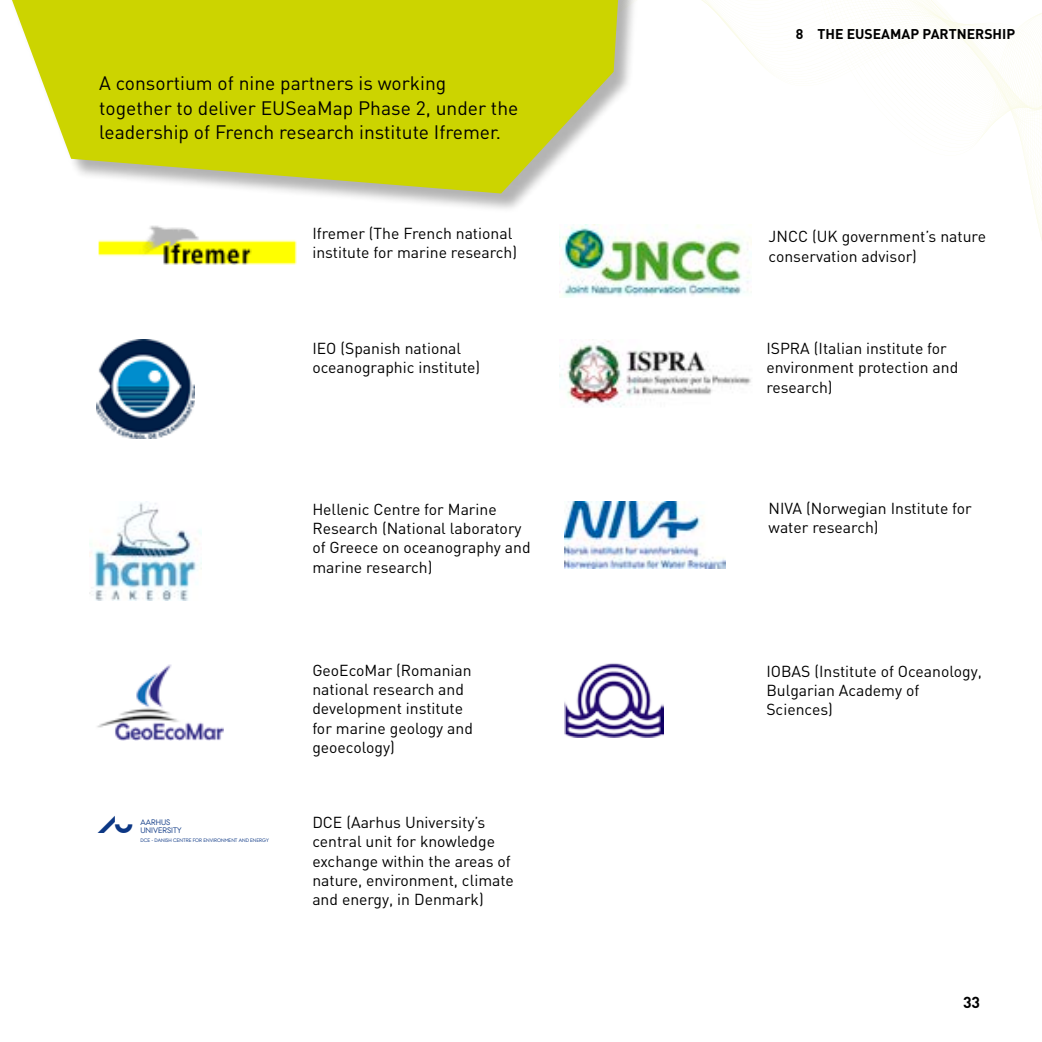
<style>
.page{position:relative;width:1042px;height:1042px;background:#fff}
.page>*{position:absolute;margin:0;border:0;box-sizing:border-box;transform-origin:0 0}
.body_copy_black{font:19.25px/24.5px "DIN";color:#000}
.t1{font:15.75px/19.2px "DIN";color:#000}
.t2{font:700 15.75px "DIN";color:#000}
.t3{font:700 14px "DIN";color:#000}
.t4{font:7.88px/8.6px "AU Passata";color:#0c3784}
.t5{font:5.08px "AU Passata";color:#0c3784}
.s1{font-family:"AU Peto";font-size:17.32px}
</style>
<div class="page">
<div style="left:6px;top:0;width:632px;height:212px;background:#000;opacity:.3"></div>
<svg style="left:12px;top:0;width:605px;height:193px;background:#d1d72a"></svg>
<img style="left:98px;top:225px;width:198px;height:40px">
<img style="left:96px;top:340px;width:99px;height:99px">
<img style="left:97px;top:664px;width:126px;height:77px">
<img style="left:90px;top:501px;width:111px;height:99px">
<img style="left:559px;top:224px;width:186px;height:73px">
<img style="left:559px;top:341px;width:192px;height:66px">
<img style="left:564px;top:501px;width:161px;height:67px">
<img style="left:564px;top:663px;width:99px;height:74px">
<svg style="left:617px;top:0;width:425px;height:285px"></svg>
<p class="body_copy_black" style="left:99px;top:71px;width:421px">A consortium of nine partners is working together to deliver EUSeaMap Phase 2, under the leadership of French research institute Ifremer.</p>
<p class="t1" style="left:312px;top:223px;width:206px">Ifremer (The French national institute for marine research)</p>
<p class="t1" style="left:312px;top:338px;width:169px">IEO (Spanish national oceanographic institute)</p>
<p class="t1" style="left:312px;top:499px;width:220px">Hellenic Centre for Marine<br>Research (National laboratory of Greece on oceanography and marine research)</p>
<p class="t1" style="left:312px;top:660px;width:162px">GeoEcoMar (Romanian national research and development institute for marine geology and geoecology)</p>
<p class="t4" style="left:98px;top:817px;width:85px;text-indent:42px">AARHUS<br><span class="s1">AU</span> UNIVERSITY</p>
<p class="t1" style="left:312px;top:812px;width:203px">DCE (Aarhus University’s central unit for knowledge exchange within the areas of nature, environment, climate and energy, in Denmark)</p>
<p class="t5" style="left:140px;top:837px;width:130px">DCE - DANISH CENTRE FOR ENVIRONMENT AND ENERGY</p>
<p class="t3" style="left:796px;top:25px;width:221px">8 THE EUSEAMAP PARTNERSHIP</p>
<p class="t1" style="left:768px;top:227px;width:219px">JNCC (UK government’s nature conservation advisor)</p>
<p class="t1" style="left:766px;top:338px;width:193px">ISPRA (Italian institute for environment protection and research)</p>
<p class="t1" style="left:768px;top:498px;width:205px">NIVA (Norwegian Institute for water research)</p>
<p class="t1" style="left:766px;top:661px;width:217px">IOBAS (Institute of Oceanology,<br>Bulgarian Academy of<br>Sciences)</p>
<p class="t2" style="left:963px;top:992px;width:19px">33</p>
</div>
